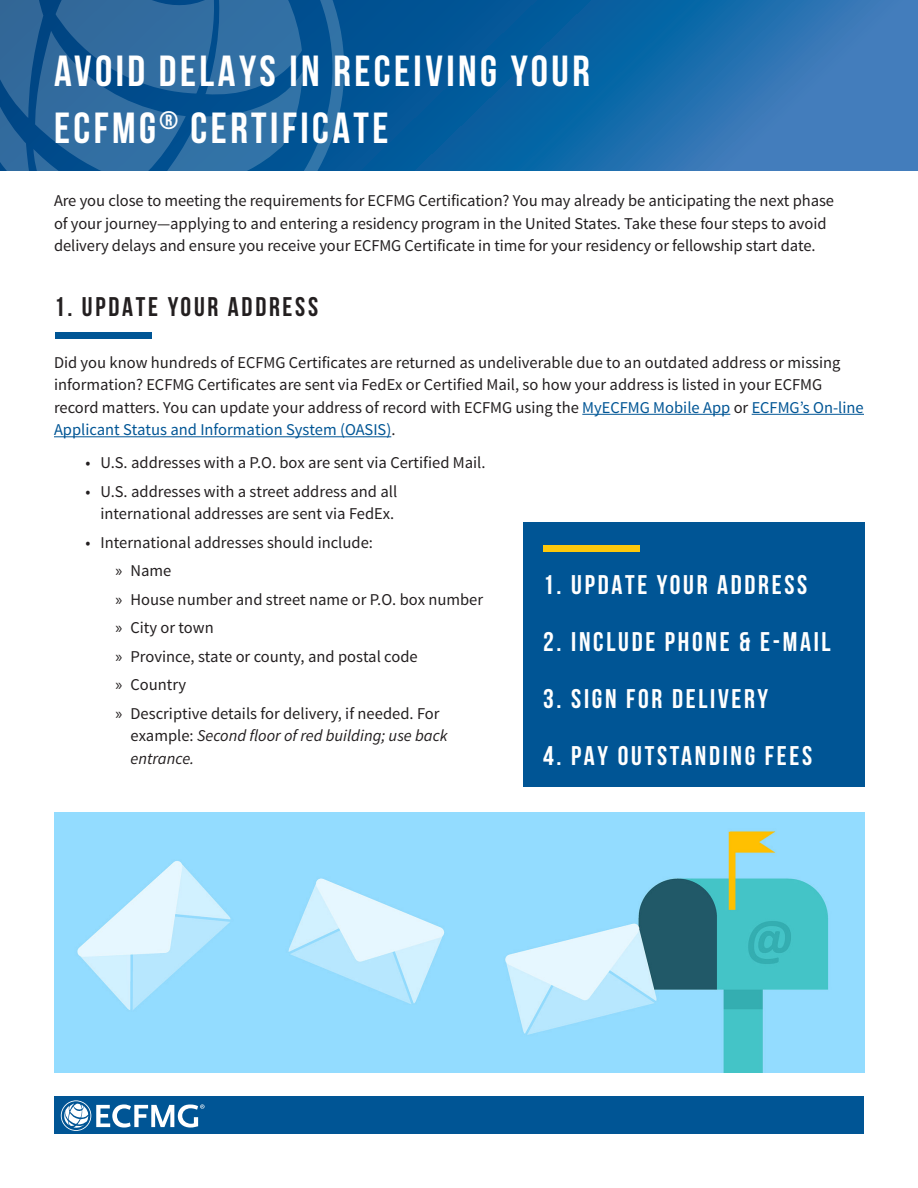
<style>
.page{position:relative;width:918px;height:1188px;background:#fff}
.page>*{position:absolute;margin:0;border:0;box-sizing:border-box;transform-origin:0 0}
.t1{font:700 43.5px/57px "Bebas Neue";letter-spacing:.08em;color:#fff}
.t2{font:700 27px "Bebas Neue";letter-spacing:.1em;color:#fff}
.t3{font:700 27px "Bebas Neue";letter-spacing:.1em;color:#231f20}
.t4{font:16.5px/22.5px "Source Sans Pro";color:#231f20}
.s1{color:#005595}
.s2{font-family:"Myriad Pro"}
.s3{font-style:italic}
</style>
<div class="page">
<div style="left:523px;top:522px;width:341px;height:265px;background:#005595"></div>
<hr style="left:582px;top:414px;width:148px;height:1px;background:#005595">
<hr style="left:752px;top:414px;width:112px;height:1px;background:#005595">
<hr style="left:54px;top:436px;width:337px;height:1px;background:#005595">
<svg style="left:344px;top:0;width:574px;height:171px;background:#1a69a8"></svg>
<svg style="left:303px;top:0;width:41px;height:171px;background:#0e5b98"></svg>
<svg style="left:0;top:0;width:303px;height:171px;background:#25659b"></svg>
<div style="left:56px;top:332px;width:96px;height:7px;background:#005595"></div>
<div style="left:543px;top:545px;width:97px;height:7px;background:#fec80b"></div>
<img style="left:54px;top:813px;width:811px;height:260px">
<div style="left:54px;top:1097px;width:810px;height:37px;background:#005595"></div>
<svg style="left:61px;top:1100px;width:144px;height:31px"></svg>
<p class="t1" style="left:54px;top:42px;width:537px">AVOID DELAYS IN RECEIVING YOUR<br>ECFMG<sup>®</sup> CERTIFICATE</p>
<p class="t4" style="left:54px;top:190px;width:782px">Are you close to meeting the requirements for ECFMG Certification? You may already be anticipating the next phase of your journey—applying to and entering a residency program in the United States. Take these four steps to avoid delivery delays and ensure you receive your ECFMG Certificate in time for your residency or fellowship start date.</p>
<p class="t3" style="left:54px;top:292px;width:266px">1. UPDATE YOUR ADDRESS</p>
<p class="t4" style="left:54px;top:351px;width:811px">Did you know hundreds of ECFMG Certificates are returned as undeliverable due to an outdated address or missing information? ECFMG Certificates are sent via FedEx or Certified Mail, so how your address is listed in your ECFMG record matters. You can update your address of record with ECFMG using the <span class="s1">MyECFMG Mobile App</span> or <span class="s1">ECFMG’s On-line Applicant Status and Information System (OASIS)</span>.</p>
<p class="t4" style="left:86px;top:452px;width:402px">• U.S. addresses with a P.O. box are sent via Certified Mail.</p>
<p class="t4" style="left:86px;top:480px;width:313px;text-align:right">• U.S. addresses with a street address and all international addresses are sent via FedEx.</p>
<p class="t4" style="left:86px;top:531px;width:289px">• International addresses should include:</p>
<p class="t4" style="left:116px;top:560px;width:57px"><span class="s2">»</span> Name</p>
<p class="t4" style="left:116px;top:588px;width:369px"><span class="s2">»</span> House number and street name or P.O. box number</p>
<p class="t4" style="left:116px;top:617px;width:100px"><span class="s2">»</span> City or town</p>
<p class="t4" style="left:116px;top:645px;width:304px"><span class="s2">»</span> Province, state or county, and postal code</p>
<p class="t4" style="left:116px;top:674px;width:72px"><span class="s2">»</span> Country</p>
<p class="t4" style="left:130px;top:702px;width:319px;text-indent:-15px"><span class="s2">»</span> Descriptive details for delivery, if needed. For example: <span class="s3">Second floor of red building; use back entrance.</span></p>
<p class="t2" style="left:543px;top:570px;width:266px">1. UPDATE YOUR ADDRESS</p>
<p class="t2" style="left:543px;top:627px;width:289px">2. INCLUDE PHONE &amp; E-MAIL</p>
<p class="t2" style="left:543px;top:684px;width:226px">3. SIGN FOR DELIVERY</p>
<p class="t2" style="left:543px;top:741px;width:271px">4. PAY OUTSTANDING FEES</p>
</div>
